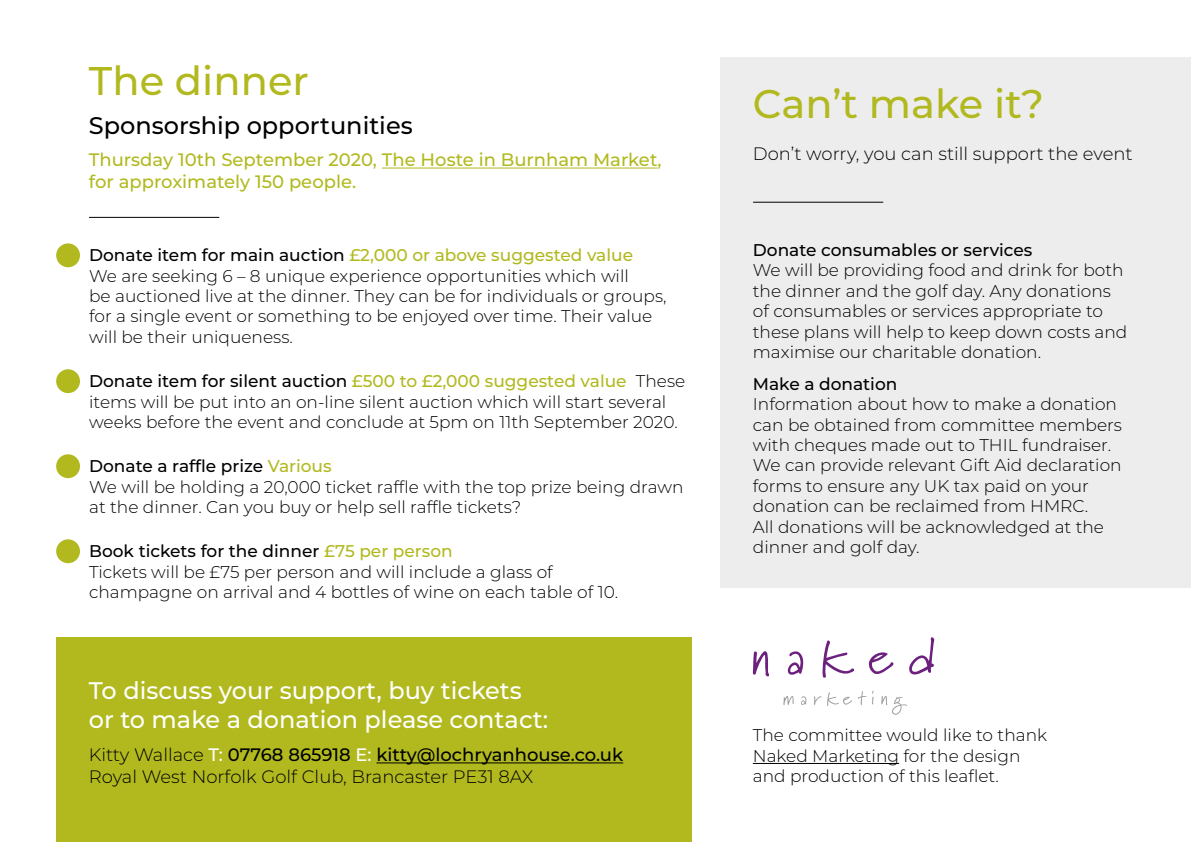
<style>
.page{position:relative;width:1191px;height:842px;background:#fff}
.page>*{position:absolute;margin:0;border:0;box-sizing:border-box;transform-origin:0 0}
.t1{font:500 40px "Montserrat";color:#b1b91e}
.t2{font:500 24px/28.8px "Montserrat";color:#fff}
.t3{font:500 24px "Montserrat";color:#000}
.t4{font:300 18px/21.6px "Montserrat";color:#000}
.t5{font:500 18px/21.6px "Montserrat";color:#b1b91e}
.t6{font:300 17px/20.4px "Montserrat";color:#000}
.t7{font:500 17px "Montserrat";color:#000}
.s1{font-weight:500}
.s2{font-weight:500;color:#b1b91e}
.s3{font-weight:500;color:#fff}
</style>
<div class="page">
<hr style="left:382px;top:168px;width:275px;height:1px;background:#b1b91e">
<hr style="left:89px;top:217px;width:130px;height:1px;background:#000">
<div style="left:56px;top:243px;width:24px;height:24px;background:#b1b91e;border-radius:50%"></div>
<div style="left:56px;top:369px;width:24px;height:24px;background:#b1b91e;border-radius:50%"></div>
<div style="left:56px;top:454px;width:24px;height:24px;background:#b1b91e;border-radius:50%"></div>
<div style="left:56px;top:539px;width:24px;height:24px;background:#b1b91e;border-radius:50%"></div>
<div style="left:720px;top:57px;width:471px;height:531px;background:#ededed"></div>
<hr style="left:753px;top:202px;width:130px;height:1px;background:#000">
<div style="left:56px;top:637px;width:636px;height:205px;background:#b1b91e"></div>
<hr style="left:376px;top:762px;width:247px;height:1px;background:#000">
<hr style="left:753px;top:763px;width:146px;height:1px;background:#000">
<svg style="left:753px;top:651px;width:16px;height:26px"></svg>
<svg style="left:787px;top:651px;width:17px;height:24px"></svg>
<svg style="left:822px;top:640px;width:32px;height:38px"></svg>
<svg style="left:868px;top:652px;width:26px;height:22px"></svg>
<svg style="left:909px;top:637px;width:25px;height:38px"></svg>
<svg style="left:783px;top:696px;width:11px;height:9px"></svg>
<svg style="left:801px;top:691px;width:65px;height:15px"></svg>
<svg style="left:881px;top:696px;width:26px;height:19px"></svg>
<h1 class="t1" style="left:89px;top:53px;width:221px">The dinner</h1>
<h2 class="t3" style="left:89px;top:109px;width:325px">Sponsorship opportunities</h2>
<p class="t5" style="left:89px;top:148px;width:574px">Thursday 10th September 2020, The Hoste in Burnham Market, for approximately 150 people.</p>
<p class="t6" style="left:89px;top:244px;width:579px"><span class="s1">Donate item for main auction</span> <span class="s2">£2,000 or above suggested value<br></span>We are seeking 6 – 8 unique experience opportunities which will<br>be auctioned live at the dinner. They can be for individuals or groups, for a single event or something to be enjoyed over time. Their value will be their uniqueness.</p>
<p class="t6" style="left:89px;top:370px;width:597px"><span class="s1">Donate item for silent auction</span> <span class="s2">£500 to £2,000 suggested value</span> These items will be put into an on-line silent auction which will start several weeks before the event and conclude at 5pm on 11th September 2020.</p>
<p class="t6" style="left:89px;top:455px;width:596px"><span class="s1">Donate a raffle prize</span> <span class="s2">Various<br></span>We will be holding a 20,000 ticket raffle with the top prize being drawn at the dinner. Can you buy or help sell raffle tickets?</p>
<p class="t6" style="left:89px;top:540px;width:530px"><span class="s1">Book tickets for the dinner</span> <span class="s2">£75 per person<br></span>Tickets will be £75 per person and will include a glass of champagne on arrival and 4 bottles of wine on each table of 10.</p>
<h2 class="t2" style="left:89px;top:675px;width:461px">To discuss your support, buy tickets or to make a donation please contact:</h2>
<p class="t4" style="left:89px;top:743px;width:536px">Kitty Wallace <span class="s3">T:</span> <span class="s1">07768 865918</span> <span class="s3">E:</span> <span class="s1">kitty@lochryanhouse.co.uk<br></span>Royal West Norfolk Golf Club, Brancaster PE31 8AX</p>
<h1 class="t1" style="left:753px;top:76px;width:293px">Can’t make it?</h1>
<p class="t4" style="left:753px;top:142px;width:381px">Don’t worry, you can still support the event</p>
<p class="t7" style="left:753px;top:238px;width:281px">Donate consumables or services</p>
<p class="t6" style="left:753px;top:260px;width:376px">We will be providing food and drink for both the dinner and the golf day. Any donations of consumables or services appropriate to these plans will help to keep down costs and maximise our charitable donation.</p>
<p class="t7" style="left:753px;top:372px;width:146px">Make a donation</p>
<p class="t6" style="left:753px;top:393px;width:370px">Information about how to make a donation can be obtained from committee members with cheques made out to THIL fundraiser.<br>We can provide relevant Gift Aid declaration forms to ensure any UK tax paid on your donation can be reclaimed from HMRC.<br>All donations will be acknowledged at the dinner and golf day.</p>
<p class="t6" style="left:753px;top:724px;width:296px">The committee would like to thank<br>Naked Marketing for the design and production of this leaflet.</p>
</div>
